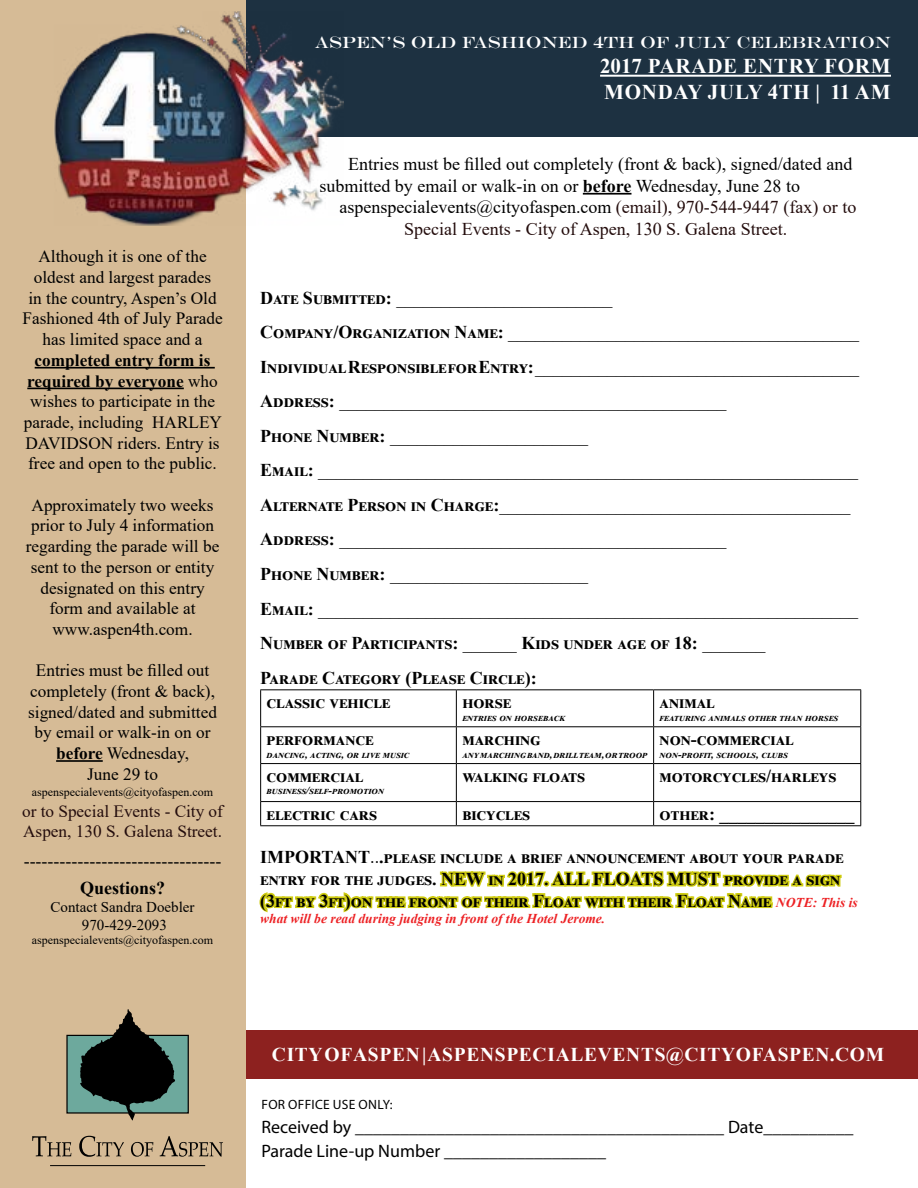
<style>
.page{position:relative;width:918px;height:1188px;background:#fff}
.page>*{position:absolute;margin:0;border:0;box-sizing:border-box;transform-origin:0 0}
.t1{font:700 21px "Times New Roman";letter-spacing:.025em;color:#fff}
.t2{font:700 19.5px "Times New Roman";color:#fff}
.t3{font:18px/34.5px "Times New Roman";color:#000}
.t4{font:700 18px/21.6px "Times New Roman";letter-spacing:.005em;color:#000}
.t5{font:18px/21.6px "Times New Roman";color:#240d0d;text-align:center}
.t6{font:18px/24px "Myriad Pro";color:#000}
.t7{font:700 18px "Times New Roman";letter-spacing:.125em;color:#000}
.t8{font:700 18px "Times New Roman";letter-spacing:.075em;color:#000}
.t9{font:700 18px "Times New Roman";letter-spacing:.07em;color:#000}
.t10{font:17.25px/20.7px "Times New Roman";color:#000;text-align:center}
.t11{font:17.25px/20.7px "Times New Roman";color:#240d0d}
.t12{font:16.5px "Engravers";color:#fff}
.t13{font:15px/18px "Times New Roman";color:#000;text-align:center}
.t14{font:italic 700 13.5px "Times New Roman";color:#ed2124}
.t15{font:13.5px "Myriad Pro";letter-spacing:.02em;color:#000}
.t16{font:12px "Times New Roman";color:#000}
.t17{font:italic 700 10.5px "Times New Roman";letter-spacing:.03em;color:#000}
.t18{font:italic 700 10.5px "Times New Roman";letter-spacing:.065em;color:#000}
.s1{font-weight:700}
.s2{color:#000}
.s3{font-weight:400}
.s4{font-style:italic;font-size:13.5px;color:#ed2124}
</style>
<div class="page">
<div style="left:0;top:1030px;width:918px;height:49px;background:#8d211f"></div>
<div style="left:0;top:0;width:918px;height:136px;background:#1d3141"></div>
<div style="left:0;top:0;width:245px;height:1188px;background:#d6bb96"></div>
<hr style="left:583px;top:193px;width:48px;height:2px;background:#000">
<hr style="left:260px;top:689px;width:196px;height:1px;background:#000">
<hr style="left:260px;top:690px;width:1px;height:36px;background:#000">
<hr style="left:456px;top:689px;width:198px;height:1px;background:#000">
<hr style="left:456px;top:690px;width:1px;height:36px;background:#000">
<hr style="left:654px;top:689px;width:207px;height:1px;background:#000">
<hr style="left:653px;top:690px;width:1px;height:36px;background:#000">
<hr style="left:860px;top:690px;width:1px;height:36px;background:#000">
<hr style="left:260px;top:726px;width:196px;height:1px;background:#000">
<hr style="left:260px;top:727px;width:1px;height:36px;background:#000">
<hr style="left:456px;top:726px;width:198px;height:1px;background:#000">
<hr style="left:456px;top:727px;width:1px;height:36px;background:#000">
<hr style="left:654px;top:726px;width:207px;height:1px;background:#000">
<hr style="left:653px;top:727px;width:1px;height:36px;background:#000">
<hr style="left:860px;top:727px;width:1px;height:36px;background:#000">
<hr style="left:260px;top:763px;width:196px;height:1px;background:#000">
<hr style="left:260px;top:764px;width:1px;height:37px;background:#000">
<hr style="left:456px;top:763px;width:198px;height:1px;background:#000">
<hr style="left:456px;top:764px;width:1px;height:37px;background:#000">
<hr style="left:654px;top:763px;width:207px;height:1px;background:#000">
<hr style="left:653px;top:764px;width:1px;height:37px;background:#000">
<hr style="left:860px;top:764px;width:1px;height:37px;background:#000">
<hr style="left:260px;top:801px;width:196px;height:1px;background:#000">
<svg style="left:260px;top:802px;width:1px;height:23px"></svg>
<hr style="left:456px;top:801px;width:198px;height:1px;background:#000">
<svg style="left:456px;top:802px;width:1px;height:23px"></svg>
<hr style="left:654px;top:801px;width:207px;height:1px;background:#000">
<svg style="left:653px;top:802px;width:1px;height:23px"></svg>
<svg style="left:860px;top:802px;width:1px;height:23px"></svg>
<hr style="left:260px;top:825px;width:196px;height:1px;background:#000">
<hr style="left:456px;top:825px;width:198px;height:1px;background:#000">
<hr style="left:654px;top:825px;width:207px;height:1px;background:#000">
<svg style="left:259px;top:871px;width:583px;height:42px"></svg>
<hr style="left:35px;top:367px;width:180px;height:2px;background:#000">
<hr style="left:27px;top:388px;width:157px;height:1px;background:#000">
<hr style="left:56px;top:760px;width:47px;height:2px;background:#000">
<div style="left:66px;top:1035px;width:123px;height:79px;background:#6da99d;border:1px solid #000"></div>
<svg style="left:80px;top:1009px;width:96px;height:112px"></svg>
<svg style="left:32px;top:1136px;width:39px;height:20px"></svg>
<svg style="left:79px;top:1136px;width:45px;height:21px"></svg>
<svg style="left:131px;top:1142px;width:22px;height:15px"></svg>
<svg style="left:160px;top:1136px;width:63px;height:21px"></svg>
<hr style="left:50px;top:1165px;width:155px;height:1px;background:#000">
<hr style="left:600px;top:75px;width:291px;height:2px;background:#fff">
<img style="left:54px;top:11px;width:289px;height:214px">
<p class="t10" style="left:22px;top:246px;width:202px">Although it is one of the oldest and largest parades<br>in the country, Aspen’s Old<br>Fashioned 4th of July Parade has limited space and a</p>
<p class="t10" style="left:24px;top:349px;width:200px"><span class="s1">completed entry form is required by everyone</span> who wishes to participate in the parade, including HARLEY<br>DAVIDSON riders. Entry is free and open to the public.</p>
<p class="t10" style="left:26px;top:494px;width:195px">Approximately two weeks prior to July 4 information regarding the parade will be sent to the person or entity designated on this entry form and available at www.aspen4th.com.</p>
<p class="t10" style="left:28px;top:660px;width:190px">Entries must be filled out completely (front &amp; back), signed/dated and submitted by email or walk-in on or <span class="s1">before</span> Wednesday,<br>June 29 to</p>
<p class="t16" style="left:32px;top:784px;width:183px">aspenspecialevents@cityofaspen.com</p>
<p class="t11" style="left:22px;top:800px;width:202px">or to Special Events - City of<br>Aspen, 130 S. Galena Street.</p>
<p class="t3" style="left:24px;top:843px;width:199px">---------------------------------</p>
<p class="t4" style="left:80px;top:876px;width:87px">Questions?</p>
<p class="t13" style="left:51px;top:897px;width:146px">Contact Sandra Doebler<br>970-429-2093</p>
<p class="t16" style="left:32px;top:931px;width:183px">aspenspecialevents@cityofaspen.com</p>
<p class="t12" style="left:315px;top:33px;width:341px">ASPEN’S OLD FASHIONED 4TH OF</p>
<p class="t12" style="left:675px;top:33px;width:201px">JULY CELEBRATION</p>
<p class="t1" style="left:600px;top:51px;width:76px">2017 Parade</p>
<p class="t1" style="left:743px;top:51px;width:31px">Entr</p>
<p class="t1" style="left:804px;top:51px;width:53px">y Form</p>
<p class="t1" style="left:604px;top:76px;width:38px">Monda</p>
<p class="t1" style="left:688px;top:76px;width:205px">y July 4th | 11 AM</p>
<p class="t3" style="left:319px;top:153px;width:535px;line-height:21.6px;text-indent:29px">Entries must be filled out completely (front &amp; back), signed/dated and submitted by email or walk-in on or <span class="s1">before</span> Wednesday, June 28 to</p>
<p class="t5" style="left:340px;top:196px;width:518px"><span class="s2">aspenspecialevents@cityofaspen.com</span> (email), 970-544-9447 (fax) or to<br>Special Events - City of Aspen, 130 S. Galena Street.</p>
<p class="t3" style="left:260px;top:280px;width:600px"><span class="s1">Date Submitted:</span> ________________________<br><span class="s1">Company/Organization Name:</span> _______________________________________ <span class="s1">Individual Responsible for Entry:</span> ____________________________________ <span class="s1">Address:</span> ___________________________________________<br><span class="s1">Phone Number:</span> ______________________<br><span class="s1">Email :</span> ____________________________________________________________ <span class="s1">Alternate Person in Charge:</span>_______________________________________ <span class="s1">Address:</span> ___________________________________________<br><span class="s1">Phone Number:</span> ______________________<br><span class="s1">Email :</span> ____________________________________________________________ <span class="s1">Number of Participants:</span> ______ <span class="s1">Kids under age of 18:</span> _______<br><span class="s1">Parade Category (Please Circle):</span></p>
<p class="t4" style="left:267px;top:691px;width:125px">classic vehicle</p>
<p class="t4" style="left:462px;top:691px;width:50px">horse</p>
<p class="t17" style="left:462px;top:710px;width:105px">entries on horseback</p>
<p class="t4" style="left:660px;top:691px;width:53px">animal</p>
<p class="t17" style="left:660px;top:710px;width:180px">feat uring animal s other than horses</p>
<p class="t9" style="left:267px;top:726px;width:108px">performance</p>
<p class="t17" style="left:267px;top:747px;width:143px">dancing, acting, or live music</p>
<p class="t4" style="left:267px;top:764px;width:95px">commercial</p>
<p class="t17" style="left:267px;top:784px;width:119px">business/self-promotion</p>
<p class="t4" style="left:462px;top:728px;width:80px">marching</p>
<p class="t17" style="left:462px;top:747px;width:187px">any marching band, drill team, or troop</p>
<p class="t4" style="left:660px;top:728px;width:132px">non-commercial</p>
<p class="t18" style="left:660px;top:747px;width:129px">non-profit, school s, cl ubs</p>
<p class="t4" style="left:462px;top:764px;width:124px">walking floats</p>
<p class="t7" style="left:660px;top:763px;width:178px">motorcycles/harleys</p>
<p class="t8" style="left:267px;top:801px;width:112px">electric cars</p>
<p class="t4" style="left:462px;top:802px;width:69px">bicycles</p>
<p class="t4" style="left:660px;top:802px;width:196px">other: _______________</p>
<p class="t4" style="left:260px;top:846px;width:599px">IMPORTANT<span class="s3">..</span>.please include a brief announcement about your parade entry for the judges. NEW in 2017. ALL FLOATS MUST provide a sign (3ft by 3ft)on the front of their Float with their Float Name <span class="s4">NOTE: This is</span></p>
<p class="t14" style="left:260px;top:909px;width:347px">what will be read during judging in front of the Hotel Jerome.</p>
<p class="t2" style="left:272px;top:1040px;width:96px">City ofaspen</p>
<p class="t2" style="left:422px;top:1040px;width:20px">| aspenspeciale</p>
<p class="t2" style="left:598px;top:1040px;width:29px">vents</p>
<p class="t2" style="left:666px;top:1040px;width:32px">@cit</p>
<p class="t2" style="left:721px;top:1040px;width:29px">yofaspen</p>
<p class="t2" style="left:830px;top:1040px;width:23px">.com</p>
<p class="t15" style="left:261px;top:1096px;width:133px">for office use only:</p>
<p class="t6" style="left:261px;top:1115px;width:594px">Received by _________________________________________ Date__________<br>Parade Line-up Number __________________</p>
</div>
